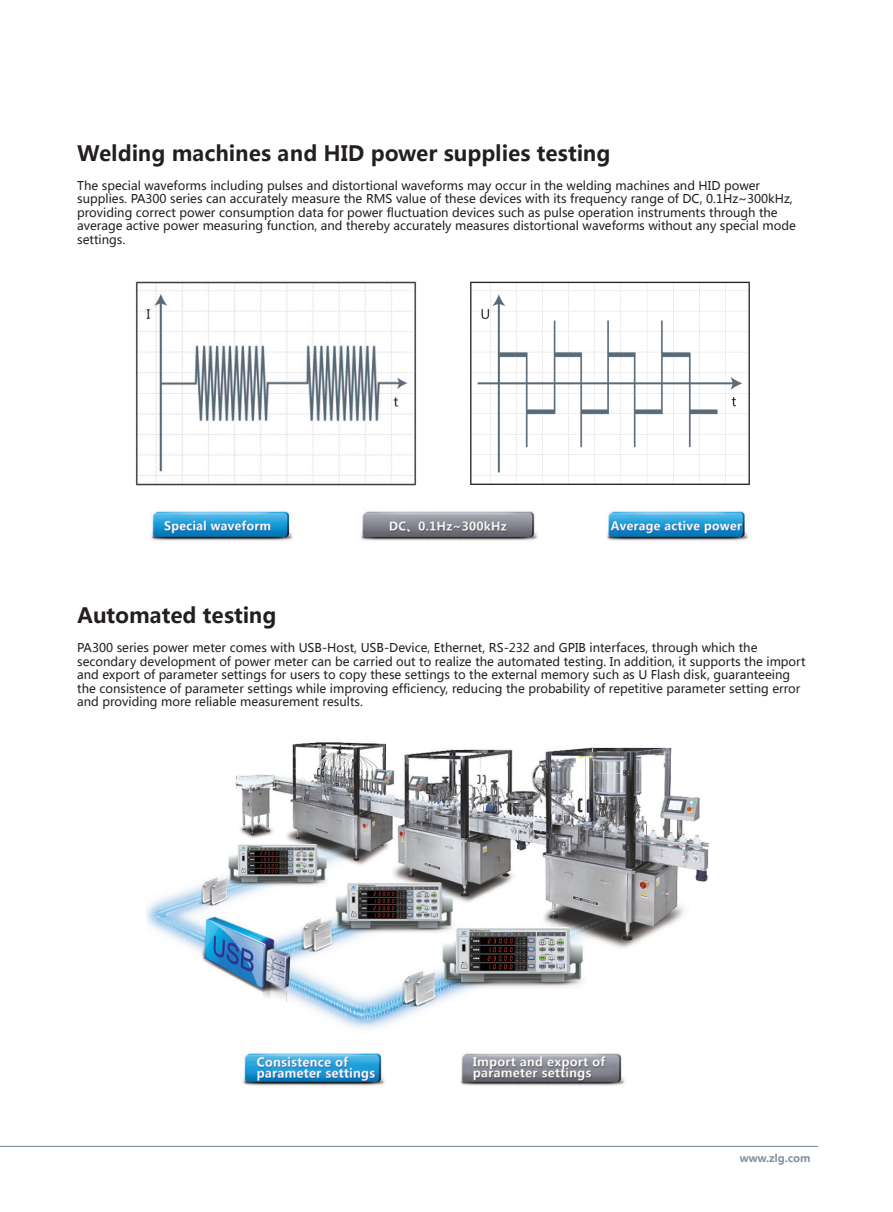
<style>
.page{position:relative;width:893px;height:1212px;background:#fff}
.page>*{position:absolute;margin:0;border:0;box-sizing:border-box;transform-origin:0 0}
.二级标题{font:700 21px "Microsoft Ya Hei";color:#231f20}
.正文2{font:12px/13.5px "Microsoft Ya Hei";color:#231f20}
.t1{font:700 10.5px "Microsoft Ya Hei";color:#8190a0}
</style>
<div class="page">
<hr style="left:0;top:1146px;width:818px;height:1px;background:#8190a0">
<img style="left:146px;top:742px;width:562px;height:286px">
<img style="left:135px;top:281px;width:282px;height:205px">
<img style="left:470px;top:281px;width:280px;height:204px">
<img style="left:151px;top:511px;width:598px;height:30px">
<img style="left:243px;top:1053px;width:382px;height:33px">
<p class="二级标题" style="left:77px;top:138px;width:535px">Welding machines and HID power supplies testing</p>
<p class="正文2" style="left:77px;top:178px;width:720px">The special waveforms including pulses and distortional waveforms may occur in the welding machines and HID power supplies. PA300 series can accurately measure the RMS value of these devices with its frequency range of DC, 0.1Hz~300kHz, providing correct power consumption data for power fluctuation devices such as pulse operation instruments through the average active power measuring function, and thereby accurately measures distortional waveforms without any special mode settings.</p>
<p class="二级标题" style="left:77px;top:601px;width:201px">Automated testing</p>
<p class="正文2" style="left:77px;top:641px;width:730px">PA300 series power meter comes with USB-Host, USB-Device, Ethernet, RS-232 and GPIB interfaces, through which the secondary development of power meter can be carried out to realize the automated testing. In addition, it supports the import and export of parameter settings for users to copy these settings to the external memory such as U Flash disk, guaranteeing the consistence of parameter settings while improving efficiency, reducing the probability of repetitive parameter setting error and providing more reliable measurement results.</p>
<p class="t1" style="left:740px;top:1151px;width:72px">www.zlg.com</p>
</div>
